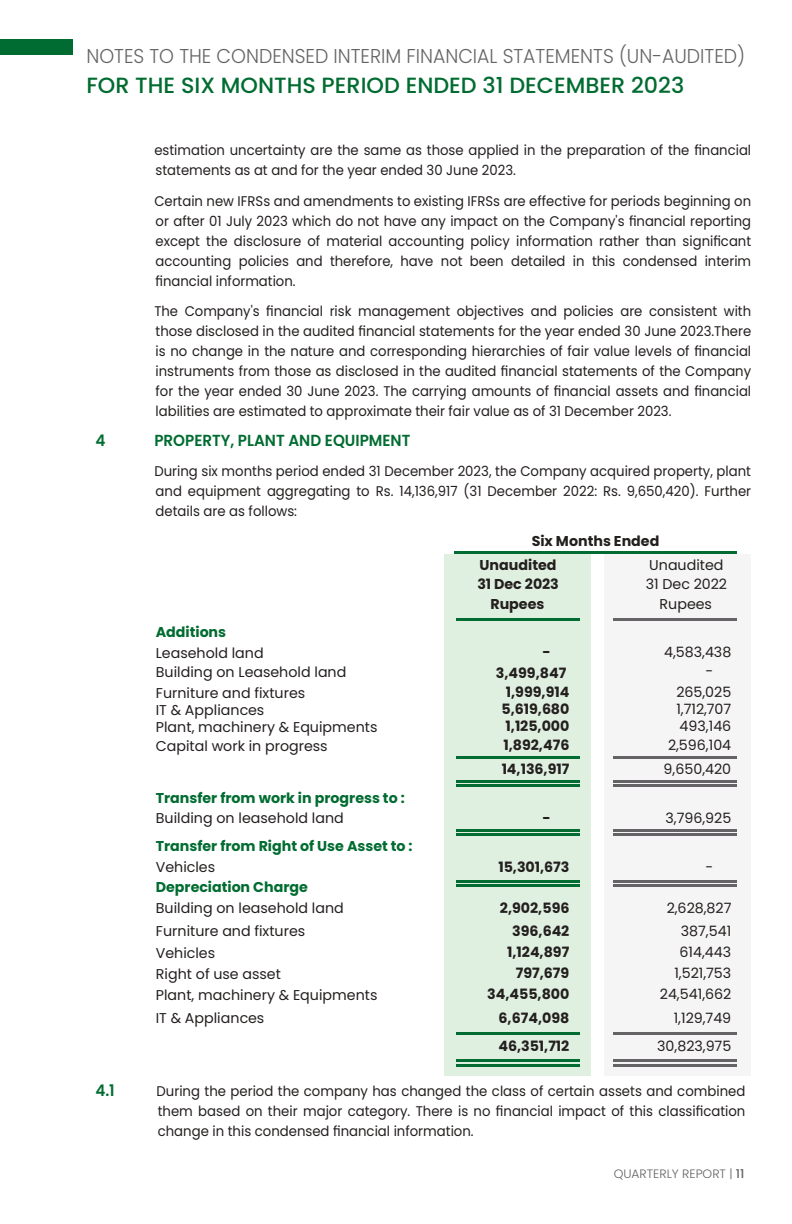
<style>
.page{position:relative;width:792px;height:1224px;background:#fff}
.page>*{position:absolute;margin:0;border:0;box-sizing:border-box;transform-origin:0 0}
.t1{font:500 22px "Poppins";color:#006c31}
.t2{font:300 20px "Poppins";color:#656365;scale:.94 1}
.t3{font:600 16px "Poppins";color:#006c31;scale:.95 1}
.t4{font:14.2px "Poppins";color:#241f1f}
.t5{font:700 14.2px "Poppins";color:#241f1f}
.t6{font:700 14.2px "Poppins";color:#006c31}
.t7{font:14px/20px "Poppins";color:#241f1f;text-align:justify;scale:.94 1}
.t8{font:14px/20px "Poppins";color:#241f1f;text-align:justify;scale:.95 1}
.t9{font:300 12.2px "Poppins";color:#656365}
.s1{font-weight:500}
</style>
<div class="page">
<div style="left:0;top:39px;width:72px;height:16px;background:#006c31"></div>
<div style="left:444px;top:554px;width:147px;height:522px;background:#dff0e0"></div>
<div style="left:604px;top:554px;width:146px;height:522px;background:#f6f5f5"></div>
<hr style="left:456px;top:618px;width:124px;height:2px;background:#006c31">
<hr style="left:456px;top:757px;width:124px;height:2px;background:#006c31">
<hr style="left:456px;top:780px;width:124px;height:2px;background:#006c31">
<hr style="left:456px;top:829px;width:124px;height:2px;background:#006c31">
<hr style="left:456px;top:834px;width:124px;height:2px;background:#006c31">
<hr style="left:456px;top:880px;width:124px;height:3px;background:#006c31">
<hr style="left:456px;top:885px;width:124px;height:2px;background:#006c31">
<hr style="left:456px;top:1032px;width:124px;height:2px;background:#006c31">
<hr style="left:456px;top:1060px;width:124px;height:2px;background:#006c31">
<hr style="left:456px;top:1064px;width:124px;height:2px;background:#006c31">
<hr style="left:613px;top:618px;width:124px;height:2px;background:#656365">
<hr style="left:613px;top:757px;width:124px;height:2px;background:#656365">
<hr style="left:613px;top:780px;width:124px;height:2px;background:#656365">
<hr style="left:456px;top:785px;width:124px;height:2px;background:#006c31">
<hr style="left:613px;top:785px;width:124px;height:2px;background:#656365">
<hr style="left:613px;top:829px;width:124px;height:2px;background:#656365">
<hr style="left:613px;top:834px;width:124px;height:2px;background:#656365">
<hr style="left:613px;top:880px;width:124px;height:3px;background:#656365">
<hr style="left:613px;top:885px;width:124px;height:2px;background:#656365">
<hr style="left:613px;top:1032px;width:124px;height:2px;background:#656365">
<hr style="left:613px;top:1060px;width:124px;height:2px;background:#656365">
<hr style="left:613px;top:1064px;width:124px;height:2px;background:#656365">
<hr style="left:454px;top:552px;width:283px;height:2px;background:#006c31">
<h2 class="t2" style="left:86px;top:45px;width:702px">NOTES TO THE CONDENSED INTERIM FINANCIAL STATEMENTS (UN-AUDITED)</h2>
<h1 class="t1" style="left:86px;top:72px;width:599px">FOR THE SIX MONTHS PERIOD ENDED 31 DECEMBER 2023</h1>
<p class="t7" style="left:154px;top:141px;width:636px">estimation uncertainty are the same as those applied in the preparation of the financial statements as at and for the year ended 30 June 2023.</p>
<p class="t7" style="left:154px;top:191px;width:636px">Certain new IFRSs and amendments to existing IFRSs are effective for periods beginning on or after 01 July 2023 which do not have any impact on the Company's financial reporting except the disclosure of material accounting policy information rather than significant accounting policies and therefore, have not been detailed in this condensed interim financial information.</p>
<p class="t7" style="left:154px;top:301px;width:636px">The Company's financial risk management objectives and policies are consistent with those disclosed in the audited financial statements for the year ended 30 June 2023.There is no change in the nature and corresponding hierarchies of fair value levels of financial instruments from those as disclosed in the audited financial statements of the Company for the year ended 30 June 2023. The carrying amounts of financial assets and financial labilities are estimated to approximate their fair value as of 31 December 2023.</p>
<p class="t3" style="left:96px;top:431px;width:12px">4</p>
<p class="t3" style="left:154px;top:431px;width:271px">PROPERTY, PLANT AND EQUIPMENT</p>
<p class="t8" style="left:154px;top:461px;width:630px">During six months period ended 31 December 2023, the Company acquired property, plant and equipment aggregating to Rs. 14,136,917 (31 December 2022: Rs. 9,650,420). Further details are as follows:</p>
<p class="t5" style="left:532px;top:533px;width:129px">Six Months Ended</p>
<p class="t5" style="left:480px;top:557px;width:78px">Unaudited</p>
<p class="t4" style="left:649px;top:557px;width:76px">Unaudited</p>
<p class="t5" style="left:477px;top:576px;width:83px">31 Dec 2023</p>
<p class="t4" style="left:646px;top:576px;width:83px">31 Dec 2022</p>
<p class="t5" style="left:491px;top:596px;width:55px">Rupees</p>
<p class="t4" style="left:659px;top:596px;width:54px">Rupees</p>
<p class="t3" style="left:95px;top:1081px;width:22px">4.1</p>
<p class="t6" style="left:156px;top:623px;width:72px">Additions</p>
<p class="t4" style="left:156px;top:645px;width:109px">Leasehold land</p>
<p class="t5" style="left:543px;top:644px;width:10px">-</p>
<p class="t4" style="left:664px;top:644px;width:69px">4,583,438</p>
<p class="t4" style="left:156px;top:664px;width:192px">Building on Leasehold land</p>
<p class="t5" style="left:496px;top:665px;width:72px">3,499,847</p>
<p class="t4" style="left:705px;top:663px;width:9px">-</p>
<p class="t4" style="left:156px;top:685px;width:151px">Furniture and fixtures</p>
<p class="t5" style="left:506px;top:684px;width:65px">1,999,914</p>
<p class="t4" style="left:676px;top:684px;width:56px">265,025</p>
<p class="t4" style="left:156px;top:702px;width:110px">IT &amp; Appliances</p>
<p class="t5" style="left:501px;top:701px;width:70px">5,619,680</p>
<p class="t4" style="left:676px;top:701px;width:57px">1,712,707</p>
<p class="t4" style="left:156px;top:719px;width:223px">Plant, machinery &amp; Equipments</p>
<p class="t5" style="left:506px;top:718px;width:65px">1,125,000</p>
<p class="t4" style="left:680px;top:718px;width:53px">493,146</p>
<p class="t4" style="left:156px;top:738px;width:173px">Capital work in progress</p>
<p class="t5" style="left:503px;top:737px;width:67px">1,892,476</p>
<p class="t4" style="left:668px;top:737px;width:65px">2,596,104</p>
<p class="t5" style="left:502px;top:761px;width:69px">14,136,917</p>
<p class="t4" style="left:664px;top:761px;width:69px">9,650,420</p>
<p class="t4" style="left:156px;top:810px;width:190px">Building on leasehold land</p>
<p class="t5" style="left:543px;top:810px;width:10px">-</p>
<p class="t4" style="left:666px;top:810px;width:67px">3,796,925</p>
<p class="t4" style="left:156px;top:859px;width:61px">Vehicles</p>
<p class="t5" style="left:498px;top:858px;width:73px">15,301,673</p>
<p class="t4" style="left:705px;top:858px;width:9px">-</p>
<p class="t6" style="left:156px;top:879px;width:154px">Depreciation Charge</p>
<p class="t4" style="left:156px;top:900px;width:190px">Building on leasehold land</p>
<p class="t5" style="left:500px;top:899px;width:71px">2,902,596</p>
<p class="t4" style="left:667px;top:899px;width:66px">2,628,827</p>
<p class="t4" style="left:156px;top:923px;width:151px">Furniture and fixtures</p>
<p class="t5" style="left:512px;top:923px;width:59px">396,642</p>
<p class="t4" style="left:681px;top:923px;width:52px">387,541</p>
<p class="t4" style="left:156px;top:944px;width:61px">Vehicles</p>
<p class="t5" style="left:507px;top:944px;width:64px">1,124,897</p>
<p class="t4" style="left:680px;top:944px;width:53px">614,443</p>
<p class="t4" style="left:156px;top:966px;width:127px">Right of use asset</p>
<p class="t5" style="left:516px;top:965px;width:55px">797,679</p>
<p class="t4" style="left:674px;top:965px;width:58px">1,521,753</p>
<p class="t4" style="left:156px;top:987px;width:223px">Plant, machinery &amp; Equipments</p>
<p class="t5" style="left:487px;top:986px;width:84px">34,455,800</p>
<p class="t4" style="left:660px;top:986px;width:73px">24,541,662</p>
<p class="t4" style="left:156px;top:1010px;width:110px">IT &amp; Appliances</p>
<p class="t5" style="left:499px;top:1010px;width:72px">6,674,098</p>
<p class="t4" style="left:674px;top:1010px;width:59px">1,129,749</p>
<p class="t5" style="left:498px;top:1038px;width:72px">46,351,712</p>
<p class="t4" style="left:657px;top:1038px;width:76px">30,823,975</p>
<p class="t6" style="left:156px;top:790px;width:250px">Transfer from work in progress to :</p>
<p class="t6" style="left:156px;top:838px;width:258px">Transfer from Right of Use Asset to :</p>
<p class="t8" style="left:157px;top:1081px;width:621px">During the period the company has changed the class of certain assets and combined them based on their major category. There is no financial impact of this classification change in this condensed financial information.</p>
<p class="t9" style="left:614px;top:1167px;width:132px">QUARTERLY REPORT | <span class="s1">11</span></p>
</div>
